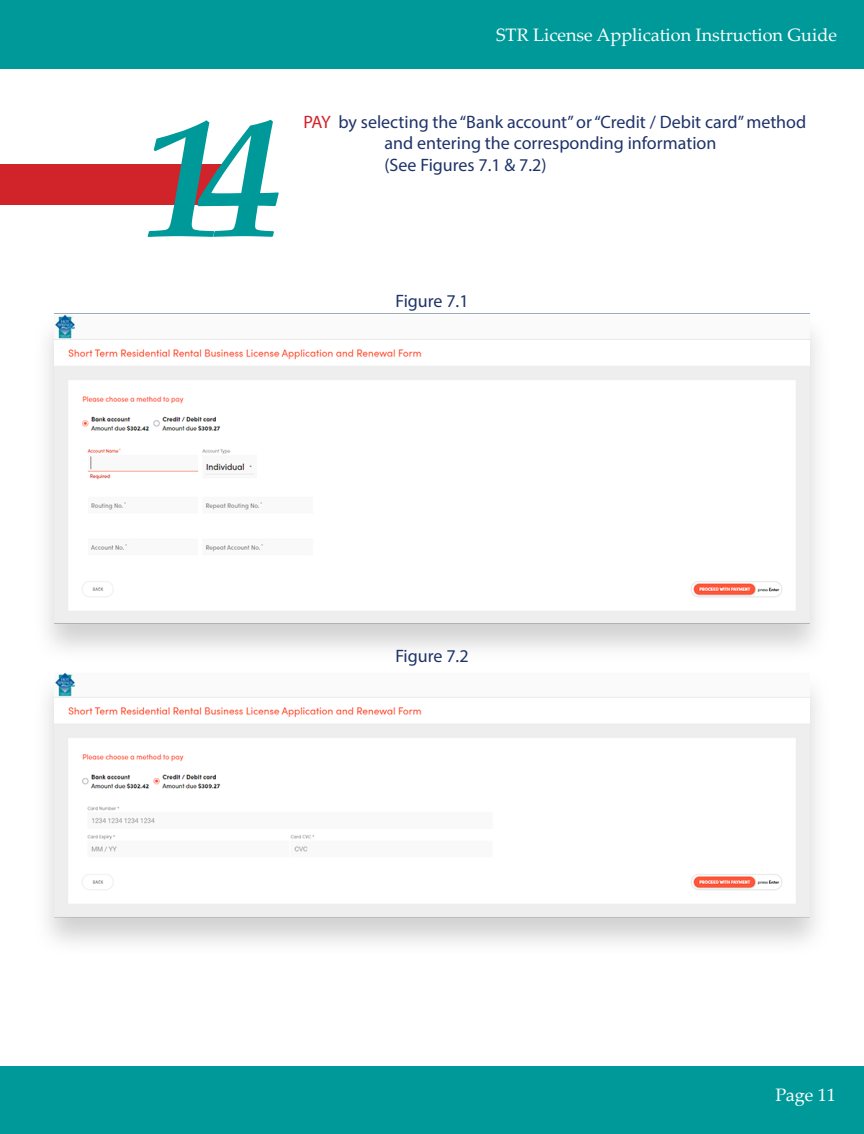
<style>
.page{position:relative;width:864px;height:1134px;background:#fff}
.page>*{position:absolute;margin:0;border:0;box-sizing:border-box;transform-origin:0 0}
.t1{font:italic 700 168.6px "Palatino Linotype";color:#099}
.t2{font:18px/21.6px "Myriad Pro";color:#1f3369}
.t3{font:18px "Palatino Linotype";color:#fff}
.s1{color:#d1232a}
</style>
<div class="page">
<div style="left:0;top:1067px;width:864px;height:67px;background:#099"></div>
<div style="left:0;top:1px;width:864px;height:68px;background:#099"></div>
<div style="left:0;top:164px;width:223px;height:41px;background:#d1232a"></div>
<svg style="left:207px;top:169px;width:16px;height:30px"></svg>
<img style="left:47px;top:313px;width:770px;height:630px">
<p class="t3" style="left:496px;top:22px;width:342px">STR License Application Instruction Guide</p>
<p class="t1" style="left:141px;top:59px;width:141px">14</p>
<p class="t2" style="left:384px;top:111px;width:423px;text-indent:-81px"><span class="s1">PAY</span> by selecting the “Bank account” or “Credit / Debit card” method and entering the corresponding information<br>(See Figures 7.1 &amp; 7.2)</p>
<p class="t2" style="left:395px;top:290px;width:75px">Figure 7.1</p>
<p class="t2" style="left:395px;top:645px;width:75px">Figure 7.2</p>
<p class="t3" style="left:775px;top:1082px;width:62px">Page 11</p>
</div>
